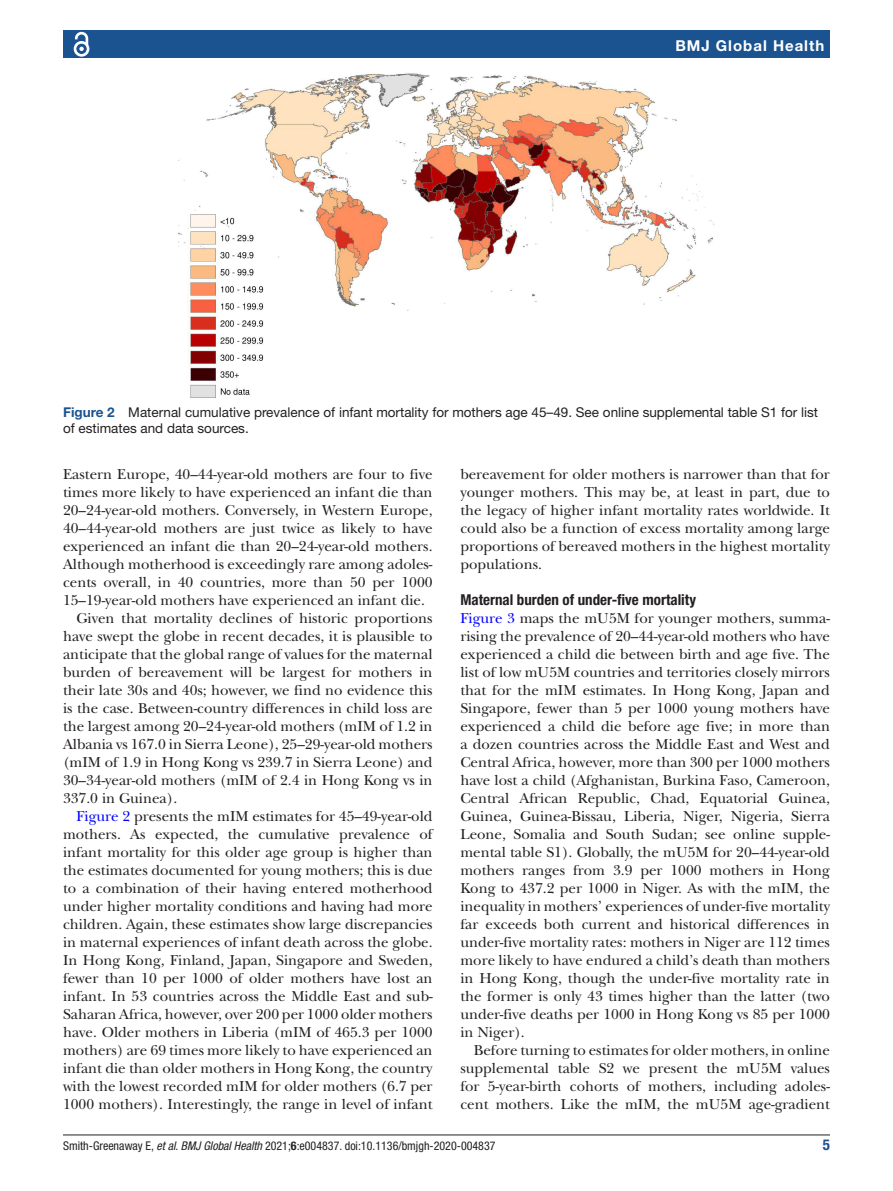
<style>
.page{position:relative;width:893px;height:1191px;background:#fff}
.page>*{position:absolute;margin:0;border:0;box-sizing:border-box;transform-origin:0 0}
.t1{font:15px/18px "New Baskerville";color:#231f20;text-align:justify}
.t2{font:700 condensed 15px "Helvetica Neue LT Std";color:#231f20}
.t3{font:700 15px "Helvetica Neue LT Std";letter-spacing:.065em;color:#fff}
.t4{font:700 condensed 15px "Helvetica Neue LT Std";color:#1b5391}
.t5{font:13.5px/16.2px "Helvetica Neue LT Std";color:#231f20}
.t6{font:condensed 12px "Helvetica Neue LT Std";color:#231f20}
.s1{font-weight:700;color:#1b5391}
.s2{color:#00f}
.s3{font-style:italic}
.s4{font-weight:700}
</style>
<div class="page">
<hr style="left:63px;top:1134px;width:767px;height:1px;background:#231f20">
<div style="left:63px;top:31px;width:767px;height:27px;background:#1b5391"></div>
<svg style="left:73px;top:31px;width:17px;height:26px"></svg>
<img style="left:178px;top:73px;width:537px;height:325px">
<p class="t3" style="left:675px;top:36px;width:150px">BMJ Global Health</p>
<p class="t5" style="left:63px;top:404px;width:757px"><span class="s1">Figure 2</span> Maternal cumulative prevalence of infant mortality for mothers age 45–49. See online supplemental table S1 for list of estimates and data sources.</p>
<p class="t1" style="left:63px;top:465px;width:371px">Eastern Europe, 40–44-year-old mothers are four to five</p>
<p class="t1" style="left:63px;top:483px;width:371px">times more likely to have experienced an infant die than</p>
<p class="t1" style="left:63px;top:501px;width:371px">20–24-year-old mothers. Conversely, in Western Europe,</p>
<p class="t1" style="left:63px;top:519px;width:371px">40–44-year-old mothers are just twice as likely to have</p>
<p class="t1" style="left:63px;top:537px;width:371px">experienced an infant die than 20–24-year-old mothers.</p>
<p class="t1" style="left:63px;top:555px;width:371px">Although motherhood is exceedingly rare among adoles-</p>
<p class="t1" style="left:63px;top:573px;width:371px">cents overall, in 40 countries, more than 50 per 1000</p>
<p class="t1" style="left:63px;top:591px;width:363px">15–19-year-old mothers have experienced an infant die.</p>
<p class="t1" style="left:77px;top:609px;width:358px">Given that mortality declines of historic proportions</p>
<p class="t1" style="left:63px;top:627px;width:371px">have swept the globe in recent decades, it is plausible to</p>
<p class="t1" style="left:63px;top:645px;width:371px">anticipate that the global range of values for the maternal</p>
<p class="t1" style="left:63px;top:663px;width:371px">burden of bereavement will be largest for mothers in</p>
<p class="t1" style="left:63px;top:681px;width:371px">their late 30s and 40s; however, we find no evidence this</p>
<p class="t1" style="left:63px;top:699px;width:371px">is the case. Between-country differences in child loss are</p>
<p class="t1" style="left:63px;top:717px;width:371px">the largest among 20–24-year-old mothers (mIM of 1.2 in</p>
<p class="t1" style="left:63px;top:735px;width:371px">Albania vs 167.0 in Sierra Leone), 25–29-year-old mothers</p>
<p class="t1" style="left:63px;top:753px;width:371px">(mIM of 1.9 in Hong Kong vs 239.7 in Sierra Leone) and</p>
<p class="t1" style="left:63px;top:771px;width:371px">30–34-year-old mothers (mIM of 2.4 in Hong Kong vs in</p>
<p class="t1" style="left:63px;top:789px;width:116px">337.0 in Guinea).</p>
<p class="t1" style="left:77px;top:807px;width:358px"><span class="s2">Figure 2</span> presents the mIM estimates for 45–49-year-old</p>
<p class="t1" style="left:63px;top:825px;width:371px">mothers. As expected, the cumulative prevalence of</p>
<p class="t1" style="left:63px;top:843px;width:371px">infant mortality for this older age group is higher than</p>
<p class="t1" style="left:63px;top:861px;width:371px">the estimates documented for young mothers; this is due</p>
<p class="t1" style="left:63px;top:879px;width:371px">to a combination of their having entered motherhood</p>
<p class="t1" style="left:63px;top:897px;width:371px">under higher mortality conditions and having had more</p>
<p class="t1" style="left:63px;top:915px;width:371px">children. Again, these estimates show large discrepancies</p>
<p class="t1" style="left:63px;top:933px;width:371px">in maternal experiences of infant death across the globe.</p>
<p class="t1" style="left:63px;top:951px;width:371px">In Hong Kong, Finland, Japan, Singapore and Sweden,</p>
<p class="t1" style="left:63px;top:969px;width:371px">fewer than 10 per 1000 of older mothers have lost an</p>
<p class="t1" style="left:63px;top:987px;width:371px">infant. In 53 countries across the Middle East and sub-</p>
<p class="t1" style="left:63px;top:1005px;width:371px">Saharan Africa, however, over 200 per 1000 older mothers</p>
<p class="t1" style="left:63px;top:1023px;width:371px">have. Older mothers in Liberia (mIM of 465.3 per 1000</p>
<p class="t1" style="left:63px;top:1041px;width:371px">mothers) are 69 times more likely to have experienced an</p>
<p class="t1" style="left:63px;top:1059px;width:371px">infant die than older mothers in Hong Kong, the country</p>
<p class="t1" style="left:63px;top:1077px;width:371px">with the lowest recorded mIM for older mothers (6.7 per</p>
<p class="t1" style="left:63px;top:1095px;width:371px">1000 mothers). Interestingly, the range in level of infant</p>
<p class="t1" style="left:460px;top:465px;width:371px">bereavement for older mothers is narrower than that for younger mothers. This may be, at least in part, due to the legacy of higher infant mortality rates worldwide. It could also be a function of excess mortality among large proportions of bereaved mothers in the highest mortality populations.</p>
<p class="t2" style="left:460px;top:591px;width:237px">Maternal burden of under-five mortality</p>
<p class="t1" style="left:460px;top:609px;width:371px"><span class="s2">Figure 3</span> maps the mU5M for younger mothers, summa&shy;rising the prevalence of 20–44-year-old mothers who have experienced a child die between birth and age five. The list of low mU5M countries and territories closely mirrors that for the mIM estimates. In Hong Kong, Japan and Singapore, fewer than 5 per 1000 young mothers have experienced a child die before age five; in more than a dozen countries across the Middle East and West and Central Africa, however, more than 300 per 1000 mothers have lost a child (Afghanistan, Burkina Faso, Cameroon, Central African Republic, Chad, Equatorial Guinea, Guinea, Guinea-Bissau, Liberia, Niger, Nigeria, Sierra Leone, Somalia and South Sudan; see online supple&shy;mental table S1). Globally, the mU5M for 20–44-year-old mothers ranges from 3.9 per 1000 mothers in Hong Kong to 437.2 per 1000 in Niger. As with the mIM, the inequality in mothers’ experiences of under-five mortality far exceeds both current and historical differences in under-five mortality rates: mothers in Niger are 112 times more likely to have endured a child’s death than mothers in Hong Kong, though the under-five mortality rate in the former is only 43 times higher than the latter (two under-five deaths per 1000 in Hong Kong vs 85 per 1000 in Niger).</p>
<p class="t1" style="left:460px;top:1041px;width:371px;text-indent:14px">Before turning to estimates for older mothers, in online supplemental table S2 we present the mU5M values for 5-year-birth cohorts of mothers, including adoles&shy;cent mothers. Like the mIM, the mU5M age-gradient</p>
<p class="t6" style="left:63px;top:1138px;width:434px">Smith-Greenaway E, <span class="s3">et al</span>. <span class="s3">BMJ Global Health</span> 2021;<span class="s4">6</span>:e004837. doi:10.1136/bmjgh-2020-004837</p>
<p class="t4" style="left:823px;top:1135px;width:9px">5</p>
</div>
